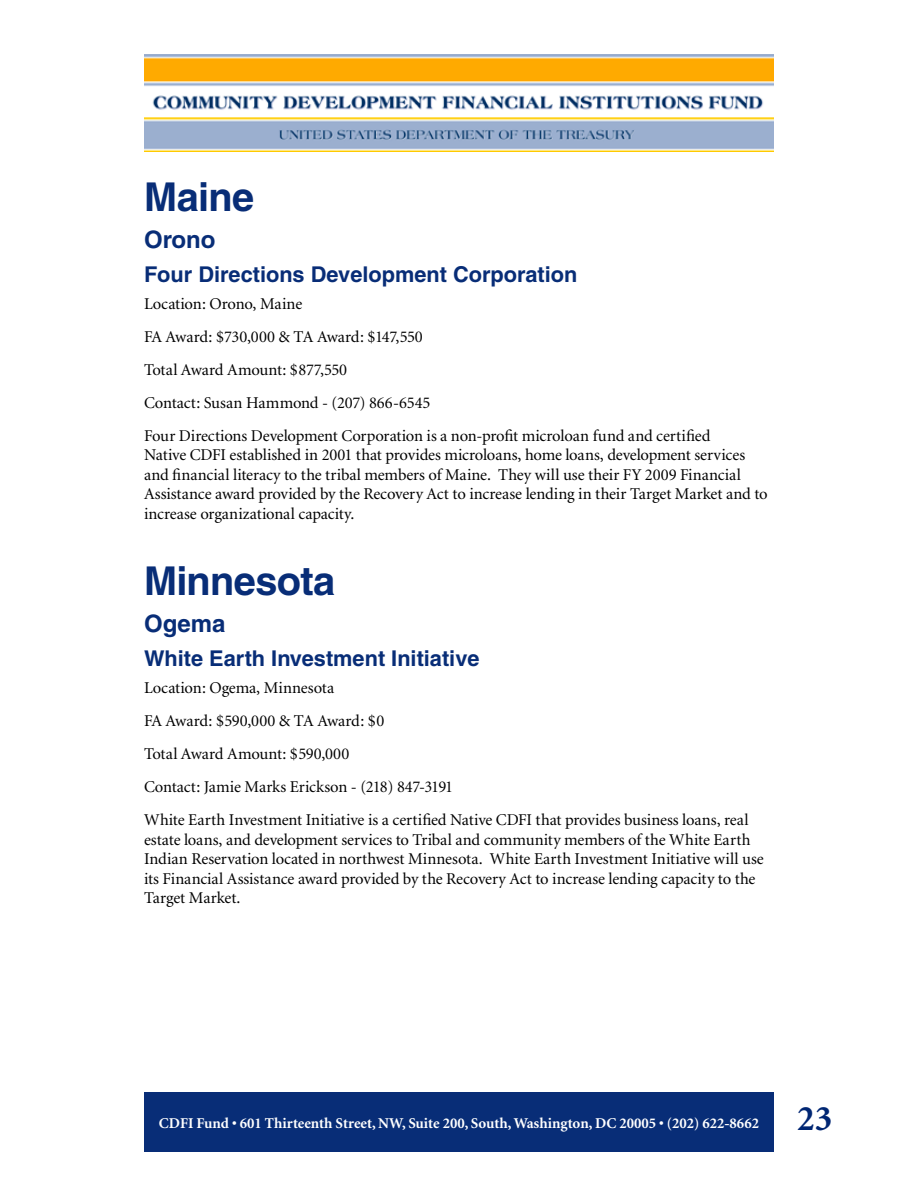
<style>
.page{position:relative;width:918px;height:1188px;background:#fff}
.page>*{position:absolute;margin:0;border:0;box-sizing:border-box;transform-origin:0 0}
.t1{font:700 39.75px "Helvetica";letter-spacing:-.015em;color:#082d77}
.t2{font:700 36px "Minion";color:#002673}
.t3{font:700 24px "Helvetica";color:#082d77}
.t4{font:700 21.75px "Helvetica";color:#082d77}
.t5{font:16.5px/33px "Minion";letter-spacing:-.005em;color:#000}
.t6{font:700 15px "Minion";color:#fff}
</style>
<div class="page">
<img style="left:144px;top:54px;width:630px;height:97px">
<div style="left:144px;top:1092px;width:630px;height:60px;background:#082d77"></div>
<h1 class="t1" style="left:144px;top:172px;width:112px">Maine</h1>
<h3 class="t3" style="left:144px;top:225px;width:73px">Orono</h3>
<h3 class="t4" style="left:144px;top:261px;width:435px">Four Directions Development Corporation</h3>
<p class="t5" style="left:144px;top:288px;width:568px">Location: Orono, Maine<br>FA Award: $730,000 &amp; TA Award: $147,550<br>Total Award Amount: $877,550<br>Contact: Susan Hammond - (207) 866-6545<br>Four Directions Development Corporation is a non-profit microloan fund and certified</p>
<p class="t5" style="left:144px;top:446px;width:625px;line-height:19.5px">Native CDFI established in 2001 that provides microloans, home loans, development services and financial literacy to the tribal members of Maine. They will use their FY 2009 Financial Assistance award provided by the Recovery Act to increase lending in their Target Market and to increase organizational capacity.</p>
<h1 class="t1" style="left:144px;top:557px;width:193px">Minnesota</h1>
<h3 class="t3" style="left:144px;top:609px;width:83px">Ogema</h3>
<h3 class="t4" style="left:144px;top:645px;width:337px">White Earth Investment Initiative</h3>
<p class="t5" style="left:144px;top:672px;width:606px">Location: Ogema, Minnesota<br>FA Award: $590,000 &amp; TA Award: $0<br>Total Award Amount: $590,000<br>Contact: Jamie Marks Erickson - (218) 847-3191<br>White Earth Investment Initiative is a certified Native CDFI that provides business loans, real</p>
<p class="t5" style="left:144px;top:830px;width:621px;line-height:19.5px">estate loans, and development services to Tribal and community members of the White Earth Indian Reservation located in northwest Minnesota. White Earth Investment Initiative will use its Financial Assistance award provided by the Recovery Act to increase lending capacity to the Target Market.</p>
<p class="t6" style="left:159px;top:1115px;width:602px">CDFI Fund • 601 Thirteenth Street, NW, Suite 200, South, Washington, DC 20005 • (202) 622-8662</p>
<h2 class="t2" style="left:797px;top:1101px;width:37px">23</h2>
</div>
